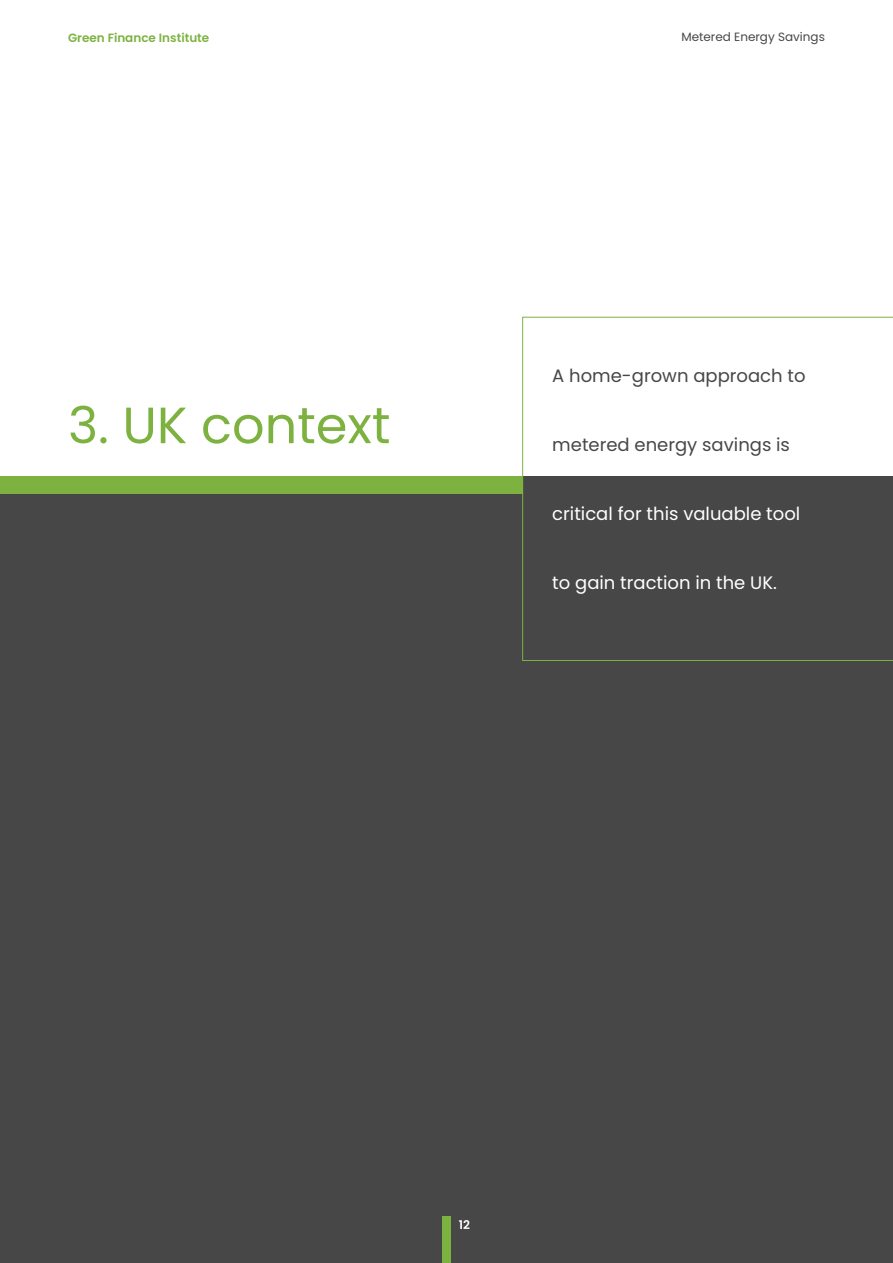
<style>
.page{position:relative;width:893px;height:1263px;background:#fff}
.page>*{position:absolute;margin:0;border:0;box-sizing:border-box;transform-origin:0 0}
.t1{font:51px "Poppins";color:#7db241}
.t2{font:18px "Poppins";color:#fff}
.t3{font:18px "Poppins";color:#474747}
.t4{font:600 12px "Poppins";color:#7db241}
.t5{font:12px "Poppins";color:#474747}
.t6{font:600 12px "Poppins";color:#fff}
</style>
<div class="page">
<div style="left:0;top:476px;width:893px;height:787px;background:#474747"></div>
<svg style="left:522px;top:317px;width:371px;height:344px"></svg>
<div style="left:0;top:476px;width:522px;height:17px;background:#7db241"></div>
<div style="left:442px;top:1216px;width:9px;height:47px;background:#7db241"></div>
<p class="t4" style="left:68px;top:31px;width:143px">Green Finance Institute</p>
<p class="t5" style="left:681px;top:30px;width:145px">Metered Energy Savings</p>
<h1 class="t1" style="left:68px;top:395px;width:324px">3. UK context</h1>
<p class="t3" style="left:552px;top:365px;width:255px">A home-grown approach to</p>
<p class="t3" style="left:552px;top:434px;width:239px">metered energy savings is</p>
<p class="t2" style="left:552px;top:503px;width:250px">critical for this valuable tool</p>
<p class="t2" style="left:552px;top:572px;width:226px">to gain traction in the UK.</p>
<p class="t6" style="left:459px;top:1218px;width:13px">12</p>
</div>
